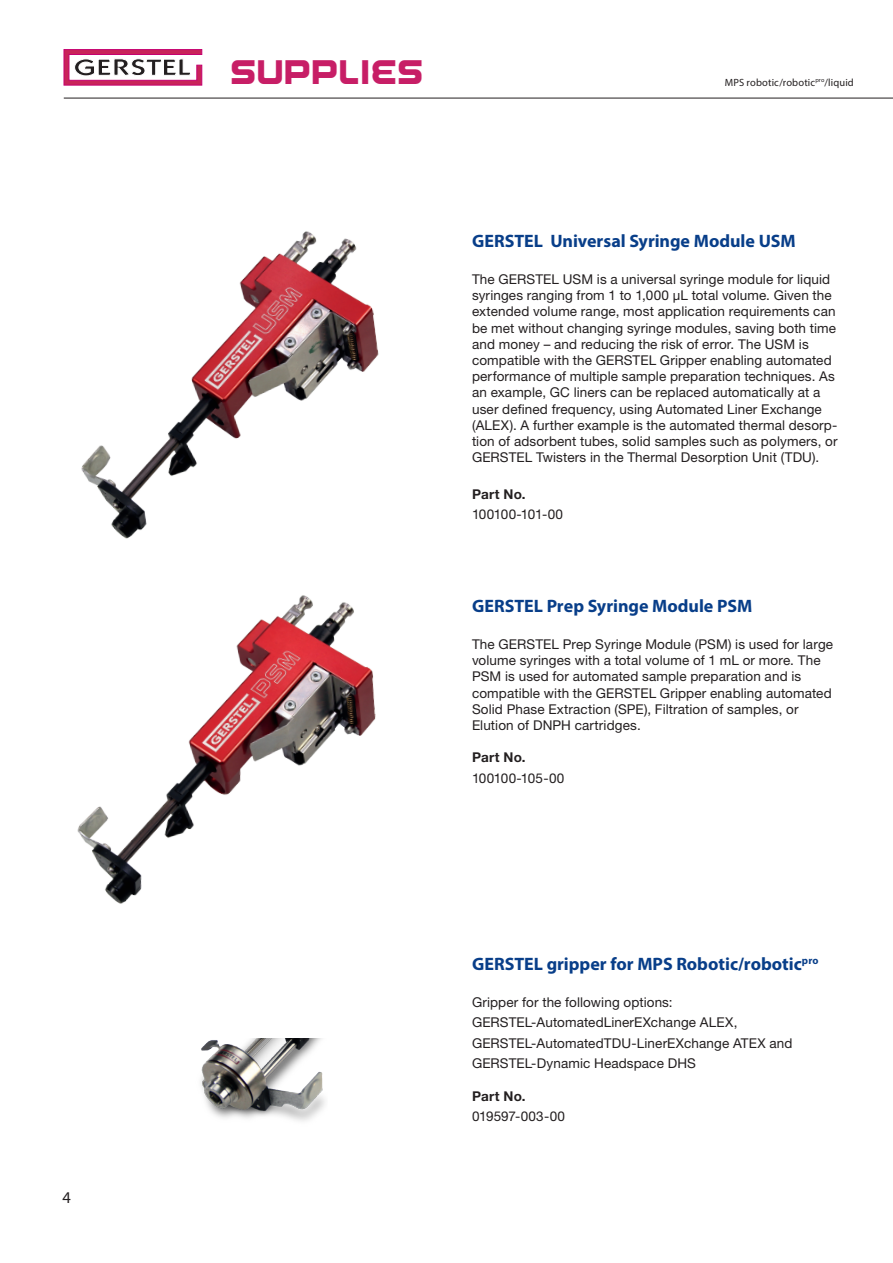
<style>
.page{position:relative;width:893px;height:1263px;background:#fff}
.page>*{position:absolute;margin:0;border:0;box-sizing:border-box;transform-origin:0 0}
.t1{font:36px "GERSTEL Logo";color:#c71e66}
.t2{font:700 18px "Myriad Pro";color:#083e89}
.t3{font:16.5px "Myriad Pro";color:#231f20}
.t4{font:13.5px/16.2px "Helvetica Neue LT Pro";letter-spacing:.01em;color:#231f20}
.t5{font:700 13.5px "Helvetica Neue LT Pro";letter-spacing:.02em;color:#231f20}
.t6{font:13.5px "Helvetica Neue LT Pro";letter-spacing:-.02em;color:#231f20}
.t7{font:10.5px "Myriad Pro";letter-spacing:.01em;color:#231f20}
</style>
<div class="page">
<hr style="left:64px;top:98px;width:829px;height:1px;background:#231f20">
<svg style="left:64px;top:49px;width:138px;height:36px"></svg>
<img style="left:201px;top:1038px;width:124px;height:83px">
<img style="left:77px;top:595px;width:299px;height:309px">
<img style="left:81px;top:231px;width:298px;height:308px">
<p class="t3" style="left:62px;top:1187px;width:10px">4</p>
<h1 class="t1" style="left:230px;top:60px;width:195px">sUPPLIES</h1>
<p class="t7" style="left:725px;top:76px;width:130px">MPS robotic/robotic<sup>pro</sup>/liquid</p>
<h2 class="t2" style="left:472px;top:230px;width:325px">GERSTEL Universal Syringe Module USM</h2>
<p class="t4" style="left:472px;top:271px;width:367px">The GERSTEL USM is a universal syringe module for liquid syringes ranging from 1 to 1,000 μL total volume. Given the extended volume range, most application requirements can be met without changing syringe modules, saving both time and money – and reducing the risk of error. The USM is compatible with the GERSTEL Gripper enabling automated performance of multiple sample preparation techniques. As an example, GC liners can be replaced automatically at a user defined frequency, using Automated Liner Exchange (ALEX). A further example is the automated thermal desorp&shy;tion of adsorbent tubes, solid samples such as polymers, or GERSTEL Twisters in the Thermal Desorption Unit (TDU).</p>
<p class="t5" style="left:472px;top:486px;width:55px">Part No.</p>
<p class="t6" style="left:472px;top:506px;width:93px">100100-101-00</p>
<h2 class="t2" style="left:472px;top:595px;width:282px">GERSTEL Prep Syringe Module PSM</h2>
<p class="t4" style="left:472px;top:636px;width:363px">The GERSTEL Prep Syringe Module (PSM) is used for large volume syringes with a total volume of 1 mL or more. The PSM is used for automated sample preparation and is compatible with the GERSTEL Gripper enabling automated Solid Phase Extraction (SPE), Filtration of samples, or Elution of DNPH cartridges.</p>
<p class="t5" style="left:472px;top:749px;width:55px">Part No.</p>
<p class="t4" style="left:472px;top:770px;width:94px">100100-105-00</p>
<h2 class="t2" style="left:472px;top:952px;width:348px">GERSTEL gripper for MPS Robotic/robotic<sup>pro</sup></h2>
<p class="t4" style="left:472px;top:992px;width:322px;line-height:20.4px">Gripper for the following options:<br>GERSTEL-AutomatedLinerEXchange ALEX, GERSTEL-AutomatedTDU-LinerEXchange ATEX and GERSTEL-Dynamic Headspace DHS</p>
<p class="t5" style="left:472px;top:1087px;width:55px">Part No.</p>
<p class="t4" style="left:472px;top:1108px;width:95px">019597-003-00</p>
</div>
